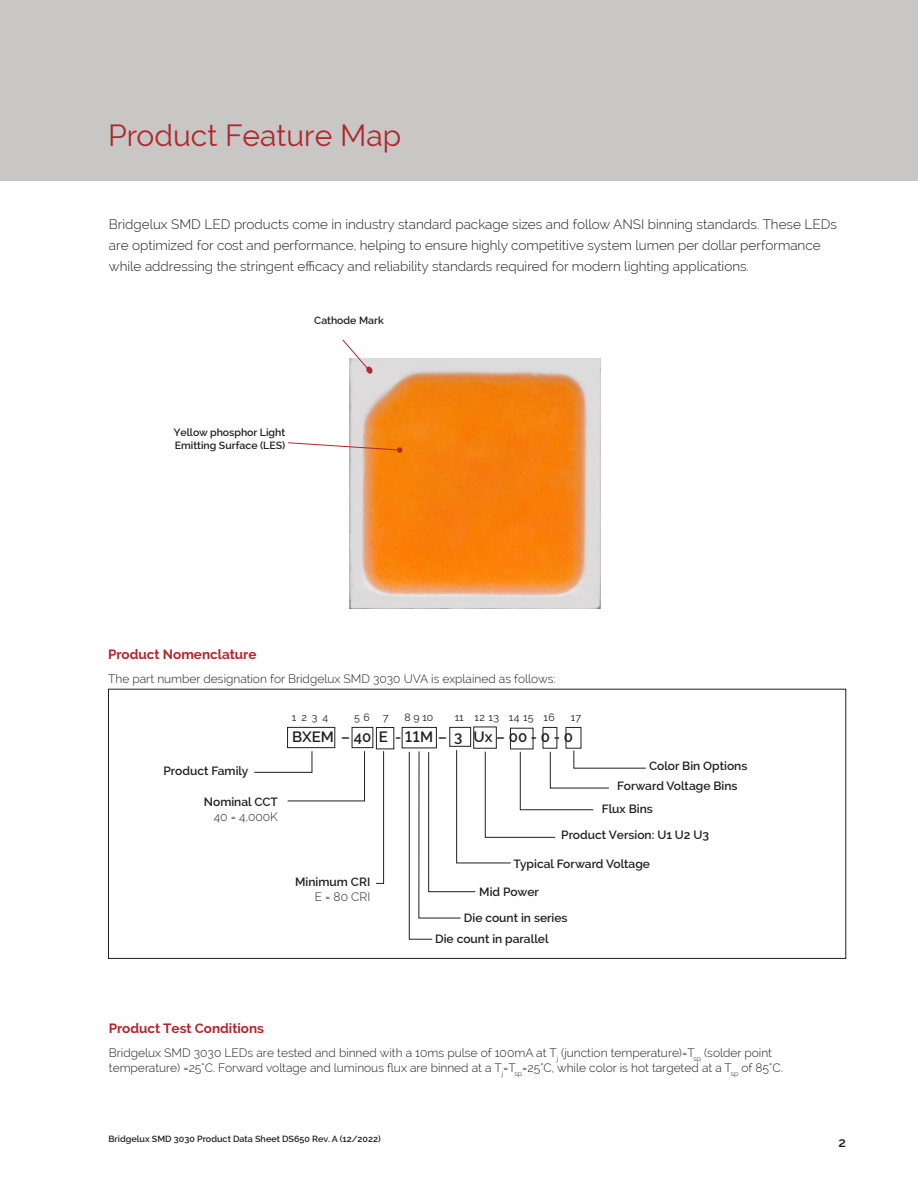
<style>
.page{position:relative;width:918px;height:1188px;background:#fff}
.page>*{position:absolute;margin:0;border:0;box-sizing:border-box;transform-origin:0 0}
.section_header{font:30px "Raleway";color:#b1272c}
.main_text_block{font:600 15px "Raleway";color:#231f20}
.main_text_block-2{font:300 13.5px/21px "Raleway";color:#231f20}
.main_text_block-3{font:700 13.5px "Raleway";color:#b1272c}
.t1{font:600 13.5px "Raleway";color:#231f20}
.main_text_block-4{font:300 12px/15px "Raleway";color:#231f20}
.main_text_block-5{font:600 12px "Raleway";color:#231f20}
.main_text_block-6{font:600 10.5px/12.8px "Raleway";color:#231f20}
.main_text_block-7{font:10.5px "Raleway";letter-spacing:.04em;color:#231f20}
.t2{font:600 9px "Raleway";color:#231f20}
</style>
<div class="page">
<img style="left:349px;top:358px;width:252px;height:251px">
<div style="left:108px;top:689px;width:738px;height:270px;border:1px solid #231f20"></div>
<div style="left:0;top:0;width:918px;height:181px;background:#c8c7c6"></div>
<svg style="left:288px;top:442px;width:114px;height:11px"></svg>
<svg style="left:254px;top:751px;width:111px;height:51px"></svg>
<svg style="left:376px;top:751px;width:8px;height:133px"></svg>
<div style="left:287px;top:727px;width:48px;height:21px;border:1px solid #231f20"></div>
<div style="left:352px;top:727px;width:21px;height:21px;border:1px solid #231f20"></div>
<div style="left:449px;top:727px;width:22px;height:20px;border:1px solid #231f20"></div>
<div style="left:376px;top:727px;width:18px;height:22px;border:1px solid #231f20"></div>
<div style="left:402px;top:727px;width:35px;height:21px;border:1px solid #231f20"></div>
<div style="left:473px;top:727px;width:24px;height:22px;border:1px solid #231f20"></div>
<svg style="left:409px;top:749px;width:237px;height:191px"></svg>
<svg style="left:342px;top:339px;width:31px;height:35px"></svg>
<p class="section_header" style="left:108px;top:118px;width:295px">Product Feature Map</p>
<p class="main_text_block-2" style="left:109px;top:213px;width:730px">Bridgelux SMD LED products come in industry standard package sizes and follow ANSI binning standards. These LEDs are optimized for cost and performance, helping to ensure highly competitive system lumen per dollar performance while addressing the stringent efficacy and reliability standards required for modern lighting applications.</p>
<p class="main_text_block-6" style="left:314px;top:314px;width:71px">Cathode Mark</p>
<p class="main_text_block-6" style="left:174px;top:426px;width:113px">Yellow phosphor Light<br>Emitting Surface (LES)</p>
<p class="main_text_block-3" style="left:108px;top:646px;width:150px">Product Nomenclature</p>
<p class="main_text_block-4" style="left:108px;top:671px;width:449px">The part number designation for Bridgelux SMD 3030 UVA is explained as follows:</p>
<p class="main_text_block-7" style="left:292px;top:711px;width:38px">1 2 3 4</p>
<p class="main_text_block-7" style="left:354px;top:711px;width:36px">5 6 7</p>
<p class="main_text_block-7" style="left:405px;top:711px;width:30px">8 9 10</p>
<p class="main_text_block-7" style="left:455px;top:711px;width:101px">11 12 13 14 15 16</p>
<p class="main_text_block-7" style="left:571px;top:711px;width:12px">17</p>
<p class="main_text_block-5" style="left:164px;top:764px;width:86px">Product Family</p>
<p class="main_text_block-5" style="left:204px;top:794px;width:76px">Nominal CCT</p>
<p class="main_text_block-4" style="left:214px;top:809px;width:65px">40 = 4,000K</p>
<p class="main_text_block" style="left:292px;top:728px;width:282px">BXEM –40 E -11M– 3 Ux–00-0-0</p>
<p class="main_text_block-5" style="left:649px;top:759px;width:100px">Color Bin Options</p>
<p class="main_text_block-5" style="left:602px;top:802px;width:53px">Flux Bins</p>
<p class="main_text_block-5" style="left:617px;top:779px;width:122px">Forward Voltage Bins</p>
<p class="main_text_block-5" style="left:561px;top:828px;width:149px">Product Version: U1 U2 U3</p>
<p class="main_text_block-5" style="left:295px;top:875px;width:77px">Minimum CRI</p>
<p class="main_text_block-4" style="left:315px;top:890px;width:57px">E = 80 CRI</p>
<p class="main_text_block-5" style="left:513px;top:856px;width:138px">Typical Forward Voltage</p>
<p class="main_text_block-5" style="left:479px;top:885px;width:61px">Mid Power</p>
<p class="main_text_block-5" style="left:464px;top:911px;width:105px">Die count in series</p>
<p class="main_text_block-5" style="left:435px;top:932px;width:115px">Die count in parallel</p>
<p class="main_text_block-3" style="left:109px;top:1020px;width:157px">Product Test Conditions</p>
<p class="main_text_block-4" style="left:109px;top:1045px;width:675px">Bridgelux SMD 3030 LEDs are tested and binned with a 10ms pulse of 100mA at T<sub>j</sub> (junction temperature)=T<sub>sp</sub> (solder point temperature) =25°C. Forward voltage and luminous flux are binned at a T<sub>j</sub>=T<sub>sp</sub>=25°C, while color is hot targeted at a T<sub>sp</sub> of 85°C.</p>
<p class="t2" style="left:109px;top:1134px;width:274px">Bridgelux SMD 3030 Product Data Sheet DS650 Rev. A (12/2022)</p>
<p class="t1" style="left:839px;top:1135px;width:9px">2</p>
</div>
